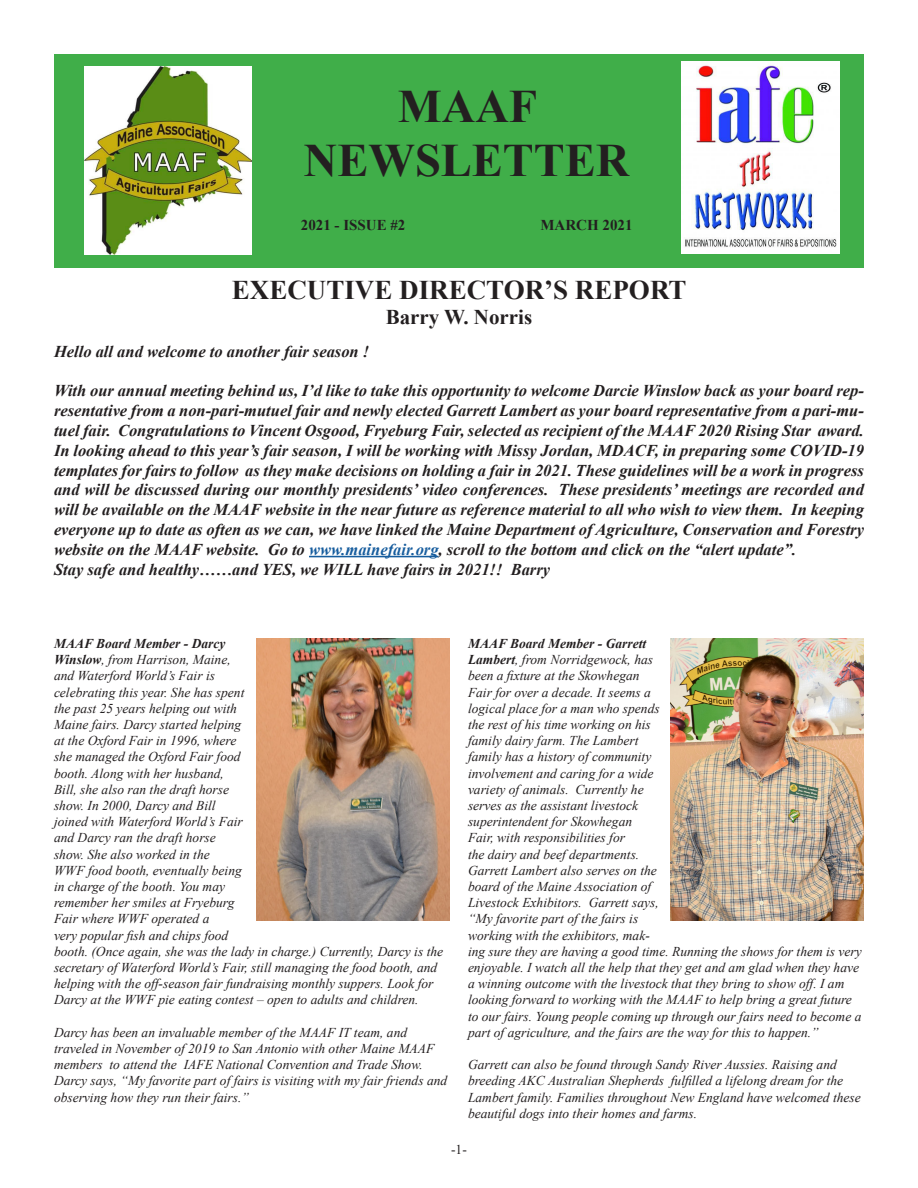
<style>
.page{position:relative;width:918px;height:1188px;background:#fff}
.page>*{position:absolute;margin:0;border:0;box-sizing:border-box;transform-origin:0 0}
.t1{font:700 46.5px "Times New Roman";color:#231f20}
.t2{font:700 27px "Times New Roman";color:#231f20}
.t3{font:700 21px "Times New Roman";color:#231f20}
.t4{font:italic 700 16.5px/19.8px "Times New Roman";color:#231f20;text-align:justify}
.t5{font:700 15px "Times New Roman";color:#231f20}
.t6{font:italic 13.5px/16.2px "Times New Roman";color:#231f20}
.t7{font:13.5px "Times New Roman";color:#231f20}
.s1{color:#175d9e}
.s2{font-weight:700}
</style>
<div class="page">
<div style="left:54px;top:54px;width:810px;height:214px;background:#40ae49"></div>
<img style="left:681px;top:62px;width:159px;height:192px">
<img style="left:671px;top:639px;width:193px;height:282px">
<img style="left:257px;top:639px;width:193px;height:282px">
<hr style="left:309px;top:556px;width:130px;height:1px;background:#175d9e">
<img style="left:84px;top:66px;width:168px;height:188px">
<p class="t1" style="left:398px;top:72px;width:141px">MAAF</p>
<p class="t1" style="left:304px;top:126px;width:327px">NEWSLETTER</p>
<p class="t5" style="left:301px;top:214px;width:106px">2021 - ISSUE #2</p>
<p class="t5" style="left:540px;top:214px;width:94px">MARCH 2021</p>
<p class="t2" style="left:232px;top:271px;width:456px">EXECUTIVE DIRECTOR’S REPORT</p>
<p class="t3" style="left:386px;top:302px;width:148px">Barry W. Norris</p>
<p class="t4" style="left:54px;top:341px;width:317px">Hello all and welcome to another fair season !</p>
<p class="t4" style="left:54px;top:380px;width:812px">With our annual meeting behind us, I’d like to take this opportunity to welcome Darcie Winslow back as your board rep&shy;resentative from a non-pari-mutuel fair and newly elected Garrett Lambert as your board representative from a pari-mu&shy;tuel fair. Congratulations to Vincent Osgood, Fryeburg Fair, selected as recipient of the MAAF 2020 Rising Star award.<br>In looking ahead to this year’s fair season, I will be working with Missy Jordan, MDACF, in preparing some COVID-19 templates for fairs to follow as they make decisions on holding a fair in 2021. These guidelines will be a work in progress and will be discussed during our monthly presidents’ video conferences. These presidents’ meetings are recorded and will be available on the MAAF website in the near future as reference material to all who wish to view them. In keeping everyone up to date as often as we can, we have linked the Maine Department of Agriculture, Conservation and Forestry website on the MAAF website. Go to <span class="s1">www.mainefair.org</span>, scroll to the bottom and click on the “alert update”.</p>
<p class="t4" style="left:54px;top:559px;width:498px">Stay safe and healthy……and YES, we WILL have fairs in 2021!! Barry</p>
<p class="t6" style="left:54px;top:635px;width:391px"><span class="s2">MAAF Board Member - Darcy<br>Winslow</span>, from Harrison, Maine,<br>and Waterford World’s Fair is<br>celebrating this year. She has spent<br>the past 25 years helping out with<br>Maine fairs. Darcy started helping<br>at the Oxford Fair in 1996, where<br>she managed the Oxford Fair food<br>booth. Along with her husband,<br>Bill, she also ran the draft horse<br>show. In 2000, Darcy and Bill<br>joined with Waterford World’s Fair<br>and Darcy ran the draft horse<br>show. She also worked in the<br>WWF food booth, eventually being<br>in charge of the booth. You may<br>remember her smiles at Fryeburg<br>Fair where WWF operated a<br>very popular fish and chips food<br>booth. (Once again, she was the lady in charge.) Currently, Darcy is the secretary of Waterford World’s Fair, still managing the food booth, and helping with the off-season fair fundraising monthly suppers. Look for Darcy at the WWF pie eating contest – open to adults and children.</p>
<p class="t6" style="left:54px;top:1024px;width:382px">Darcy has been an invaluable member of the MAAF IT team, and traveled in November of 2019 to San Antonio with other Maine MAAF members to attend the IAFE National Convention and Trade Show.</p>
<p class="t6" style="left:54px;top:1072px;width:395px">Darcy says, “My favorite part of fairs is visiting with my fair friends and observing how they run their fairs.”</p>
<p class="t6" style="left:468px;top:635px;width:395px"><span class="s2">MAAF Board Member - Garrett<br>Lambert</span>, from Norridgewock, has<br>been a fixture at the Skowhegan<br>Fair for over a decade. It seems a<br>logical place for a man who spends<br>the rest of his time working on his<br>family dairy farm. The Lambert<br>family has a history of community<br>involvement and caring for a wide<br>variety of animals. Currently he<br>serves as the assistant livestock<br>superintendent for Skowhegan<br>Fair, with responsibilities for<br>the dairy and beef departments.<br>Garrett Lambert also serves on the<br>board of the Maine Association of<br>Livestock Exhibitors. Garrett says,<br>“My favorite part of the fairs is<br>working with the exhibitors, mak-<br>ing sure they are having a good time. Running the shows for them is very enjoyable. I watch all the help that they get and am glad when they have a winning outcome with the livestock that they bring to show off. I am looking forward to working with the MAAF to help bring a great future to our fairs. Young people coming up through our fairs need to become a part of agriculture, and the fairs are the way for this to happen.”</p>
<p class="t6" style="left:468px;top:1056px;width:394px">Garrett can also be found through Sandy River Aussies. Raising and breeding AKC Australian Shepherds fulfilled a lifelong dream for the Lambert family. Families throughout New England have welcomed these beautiful dogs into their homes and farms.</p>
<p class="t7" style="left:451px;top:1140px;width:17px">-1-</p>
</div>
